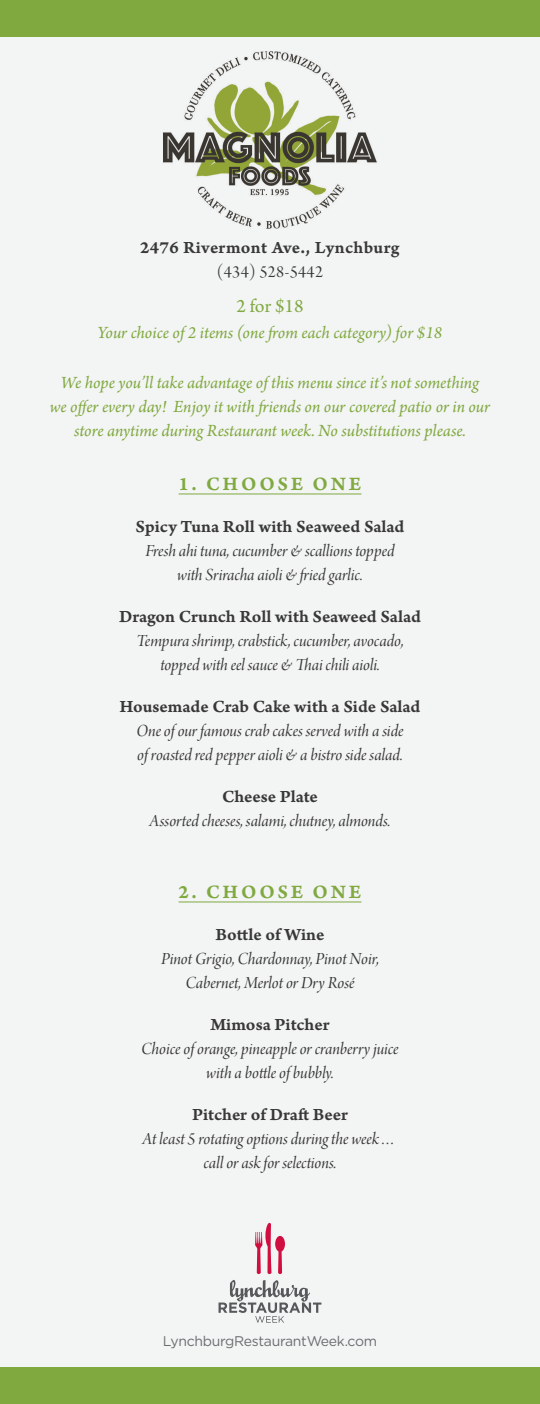
<style>
.page{position:relative;width:540px;height:1404px;background:#fff}
.page>*{position:absolute;margin:0;border:0;box-sizing:border-box;transform-origin:0 0}
.t1{font:20px "Arno Pro Smbd Caption";letter-spacing:.135em;color:#80a940}
.t2{font:20px "Arno Pro";color:#80a940}
.t3{font:18px/24px "Arno Pro Italic Display";letter-spacing:-.005em;color:#383839;text-align:center}
.t4{font:italic 18px/24px "Arno Pro";letter-spacing:-.005em;color:#80a940;text-align:center}
.t5{font:18px "Arno Pro Smbd Caption";letter-spacing:-.005em;color:#383839}
.t6{font:18px "Arno Pro Smbd Caption";letter-spacing:.02em;color:#383839}
.t7{font:18px "Arno Pro Display";letter-spacing:.02em;color:#383839}
.t8{font:14px "Gotham";letter-spacing:-.02em;color:#6c6d70}
</style>
<div class="page">
<div style="left:0;top:20px;width:540px;height:1366px;background:#f3f4f4"></div>
<svg style="left:219px;top:1280px;width:102px;height:43px"></svg>
<svg style="left:255px;top:1223px;width:30px;height:51px"></svg>
<div style="left:0;top:1368px;width:540px;height:36px;background:#80a940"></div>
<div style="left:0;top:0;width:540px;height:36px;background:#80a940"></div>
<hr style="left:179px;top:494px;width:182px;height:1px;background:#80a940">
<hr style="left:179px;top:902px;width:182px;height:1px;background:#80a940">
<img style="left:163px;top:36px;width:214px;height:193px">
<p class="t6" style="left:140px;top:237px;width:261px">2476 Rivermont Ave., Lynchburg</p>
<p class="t7" style="left:217px;top:262px;width:108px">(434) 528-5442</p>
<p class="t2" style="left:236px;top:294px;width:69px">2 for $18</p>
<p class="t4" style="left:97px;top:321px;width:347px">Your choice of 2 items (one from each category) for $18</p>
<p class="t4" style="left:50px;top:371px;width:442px">We hope you’ll take advantage of this menu since it’s not something<br>we offer every day! Enjoy it with friends on our covered patio or in our store anytime during Restaurant week. No substitutions please.</p>
<p class="t1" style="left:179px;top:472px;width:184px">1. CHOOSE ONE</p>
<p class="t5" style="left:136px;top:516px;width:270px">Spicy Tuna Roll with Seaweed Salad</p>
<p class="t3" style="left:145px;top:540px;width:251px">Fresh ahi tuna, cucumber &amp; scallions topped with Sriracha aioli &amp; fried garlic.</p>
<p class="t5" style="left:119px;top:606px;width:303px">Dragon Crunch Roll with Seaweed Salad</p>
<p class="t3" style="left:136px;top:630px;width:269px">Tempura shrimp, crabstick, cucumber, avocado, topped with eel sauce &amp; Thai chili aioli.</p>
<p class="t5" style="left:120px;top:696px;width:302px">Housemade Crab Cake with a Side Salad</p>
<p class="t3" style="left:136px;top:720px;width:269px;text-align:left">One of our famous crab cakes served with a side of roasted red pepper aioli &amp; a bistro side salad.</p>
<p class="t5" style="left:222px;top:786px;width:97px">Cheese Plate</p>
<p class="t3" style="left:150px;top:810px;width:242px">Assorted cheeses, salami, chutney, almonds.</p>
<p class="t1" style="left:179px;top:880px;width:184px">2. CHOOSE ONE</p>
<p class="t5" style="left:216px;top:924px;width:110px">Bottle of Wine</p>
<p class="t3" style="left:161px;top:948px;width:219px">Pinot Grigio, Chardonnay, Pinot Noir,<br>Cabernet, Merlot or Dry Rosé</p>
<p class="t5" style="left:210px;top:1014px;width:121px">Mimosa Pitcher</p>
<p class="t3" style="left:141px;top:1038px;width:259px">Choice of orange, pineapple or cranberry juice with a bottle of bubbly.</p>
<p class="t5" style="left:192px;top:1104px;width:157px">Pitcher of Draft Beer</p>
<p class="t3" style="left:142px;top:1128px;width:257px">At least 5 rotating options during the week… call or ask for selections.</p>
<p class="t8" style="left:163px;top:1333px;width:216px">LynchburgRestaurantWeek.com</p>
</div>
